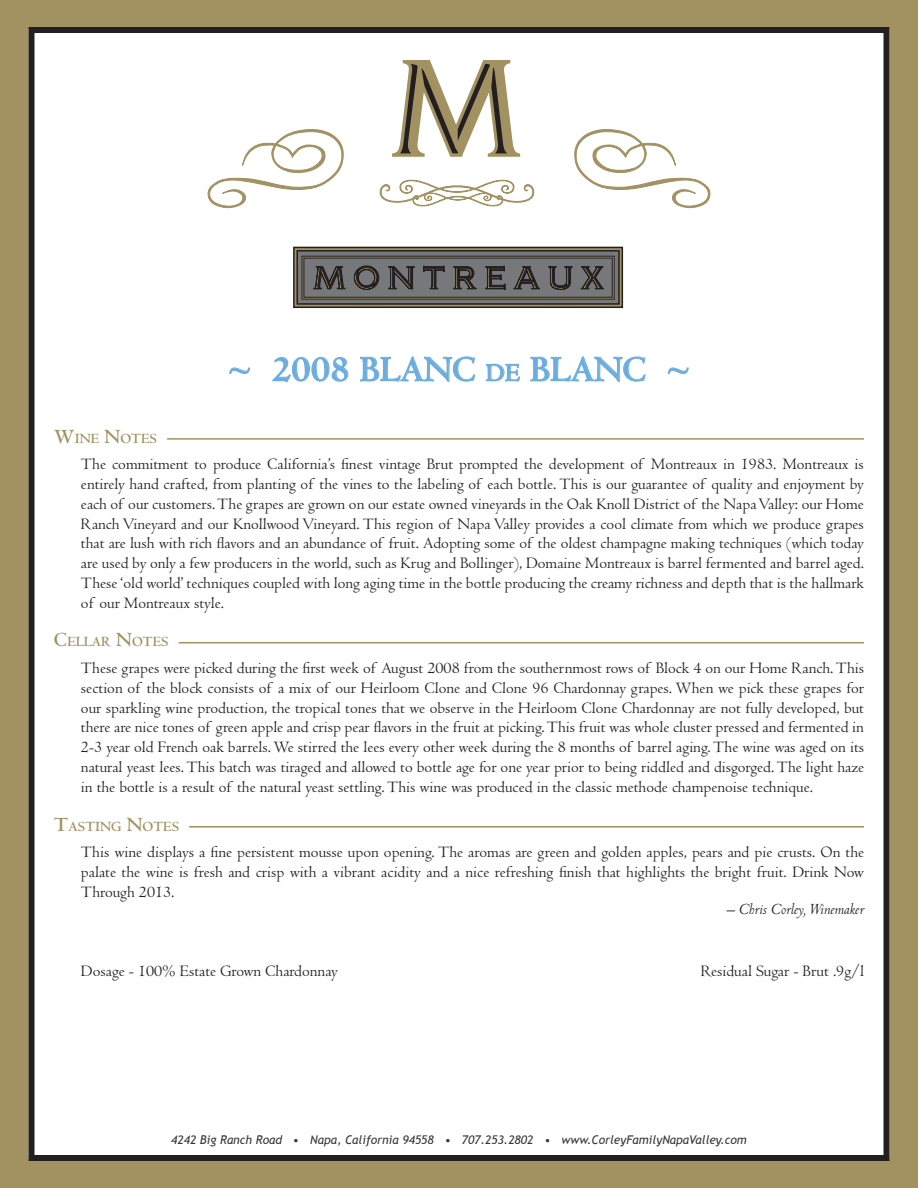
<style>
.page{position:relative;width:918px;height:1188px;background:#fff}
.page>*{position:absolute;margin:0;border:0;box-sizing:border-box;transform-origin:0 0}
.t1{font:700 37.5px "Centaur";color:#6caddf}
.t2{font:16.5px/19.8px "Centaur";color:#231f20;text-align:justify}
.t3{font:italic 16.5px "Centaur";color:#231f20}
.t4{font:700 14.7px "Centaur";color:#a29161}
.t5{font:italic 12px "Trebuchet MS";color:#383839}
.s1{font-size:26.25px}
.s2{font-size:21px}
</style>
<div class="page">
<div style="left:0;top:0;width:918px;height:1188px;border:28px solid #a29161"></div>
<svg style="left:207px;top:129px;width:137px;height:80px"></svg>
<svg style="left:574px;top:129px;width:137px;height:80px"></svg>
<svg style="left:379px;top:179px;width:156px;height:28px"></svg>
<svg style="left:392px;top:60px;width:129px;height:97px"></svg>
<div style="left:28px;top:27px;width:862px;height:1134px;border:6px solid #231f20"></div>
<svg style="left:293px;top:246px;width:331px;height:62px;background:#63615e"></svg>
<svg style="left:229px;top:367px;width:21px;height:7px"></svg>
<svg style="left:272px;top:357px;width:77px;height:25px"></svg>
<svg style="left:360px;top:356px;width:115px;height:26px"></svg>
<svg style="left:486px;top:363px;width:34px;height:19px"></svg>
<svg style="left:530px;top:356px;width:116px;height:26px"></svg>
<svg style="left:668px;top:367px;width:21px;height:7px"></svg>
<hr style="left:167px;top:438px;width:697px;height:2px;background:#a29161">
<hr style="left:179px;top:642px;width:685px;height:1px;background:#a29161">
<hr style="left:189px;top:826px;width:675px;height:2px;background:#a29161">
<p class="t1" style="left:227px;top:349px;width:465px">~ 2008 BLANC <span class="s1">DE</span> BLANC ~</p>
<p class="t4" style="left:54px;top:430px;width:104px"><span class="s2">W</span>INE <span class="s2">N</span>OTES</p>
<p class="t2" style="left:81px;top:455px;width:785px">The commitment to produce California’s finest vintage Brut prompted the development of Montreaux in 1983. Montreaux is entirely hand crafted, from planting of the vines to the labeling of each bottle. This is our guarantee of quality and enjoyment by each of our customers.The grapes are grown on our estate owned vineyards in the Oak Knoll District of the NapaValley: our Home Ranch Vineyard and our Knollwood Vineyard. This region of Napa Valley provides a cool climate from which we produce grapes that are lush with rich flavors and an abundance of fruit. Adopting some of the oldest champagne making techniques (which today are used by only a few producers in the world, such as Krug and Bollinger), Domaine Montreaux is barrel fermented and barrel aged.<br>These ‘old world’ techniques coupled with long aging time in the bottle producing the creamy richness and depth that is the hallmark of our Montreaux style.</p>
<p class="t4" style="left:54px;top:634px;width:116px"><span class="s2">C</span>ELLAR <span class="s2">N</span>OTES</p>
<p class="t2" style="left:81px;top:658px;width:785px">These grapes were picked during the first week of August 2008 from the southernmost rows of Block 4 on our Home Ranch.This section of the block consists of a mix of our Heirloom Clone and Clone 96 Chardonnay grapes. When we pick these grapes for our sparkling wine production, the tropical tones that we observe in the Heirloom Clone Chardonnay are not fully developed, but there are nice tones of green apple and crisp pear flavors in the fruit at picking.This fruit was whole cluster pressed and fermented in 2-3 year old French oak barrels.We stirred the lees every other week during the 8 months of barrel aging.The wine was aged on its natural yeast lees.This batch was tiraged and allowed to bottle age for one year prior to being riddled and disgorged.The light haze in the bottle is a result of the natural yeast settling.This wine was produced in the classic methode champenoise technique.</p>
<p class="t4" style="left:54px;top:818px;width:126px"><span class="s2">T</span>ASTING <span class="s2">N</span>OTES</p>
<p class="t2" style="left:81px;top:842px;width:785px">This wine displays a fine persistent mousse upon opening. The aromas are green and golden apples, pears and pie crusts. On the palate the wine is fresh and crisp with a vibrant acidity and a nice refreshing finish that highlights the bright fruit. Drink Now Through 2013.</p>
<p class="t3" style="left:726px;top:901px;width:139px">– Chris Corley, Winemaker</p>
<p class="t2" style="left:81px;top:962px;width:259px">Dosage - 100% Estate Grown Chardonnay</p>
<p class="t2" style="left:701px;top:962px;width:165px">Residual Sugar - Brut .9g/l</p>
<p class="t5" style="left:171px;top:1133px;width:577px">4242 Big Ranch Road • Napa, California 94558 • 707.253.2802 • www.CorleyFamilyNapaValley.com</p>
</div>
